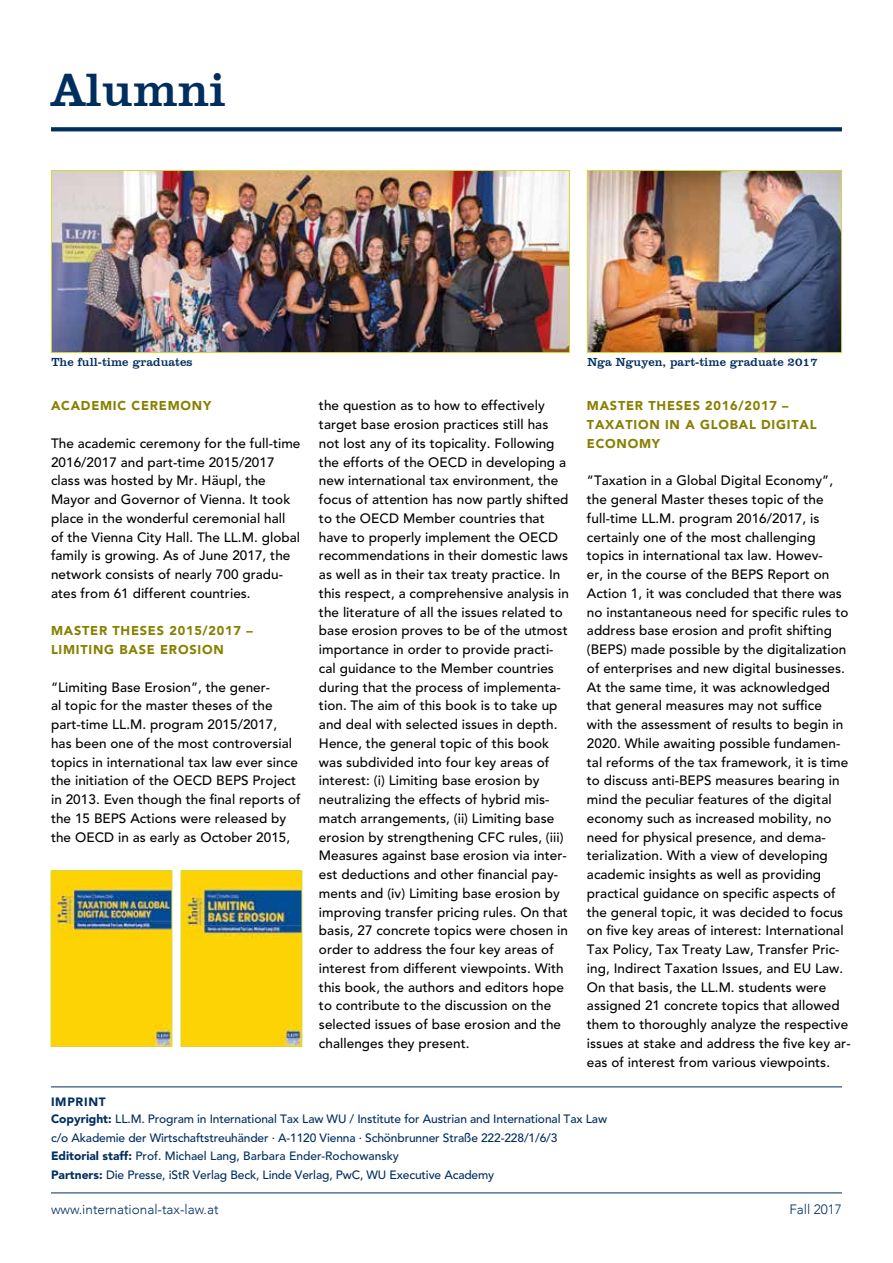
<style>
.page{position:relative;width:893px;height:1263px;background:#fff}
.page>*{position:absolute;margin:0;border:0;box-sizing:border-box;transform-origin:0 0}
.t1{font:48px "Clarendon BT";color:#002e5f}
.t2{font:500 13.5px/18.8px "Avenir";letter-spacing:.005em;color:#000}
.t3{font:300 13.5px "Avenir";color:#002e5f}
.t4{font:900 12.75px/18.8px "Avenir";letter-spacing:.06em;color:#888000}
.t5{font:500 12px/18.8px "Avenir";letter-spacing:-.01em;color:#002e5f}
.t6{font:12px "Clarendon BT";color:#002e5f}
.s1{font-weight:900}
</style>
<div class="page">
<hr style="left:51px;top:1192px;width:791px;height:1px;background:#002e5f">
<hr style="left:51px;top:1086px;width:791px;height:1px;background:#002e5f">
<svg style="left:51px;top:127px;width:791px;height:4px;background:#0c3766"></svg>
<img style="left:589px;top:172px;width:251px;height:179px">
<div style="left:587px;top:170px;width:255px;height:183px;border:1px solid #d3da3d"></div>
<img style="left:53px;top:172px;width:515px;height:179px">
<div style="left:51px;top:170px;width:519px;height:183px;border:1px solid #d3da3d"></div>
<img style="left:53px;top:872px;width:117px;height:173px">
<div style="left:51px;top:870px;width:121px;height:177px;border:1px solid #d3da3d"></div>
<img style="left:183px;top:872px;width:117px;height:173px">
<div style="left:181px;top:870px;width:121px;height:177px;border:1px solid #d3da3d"></div>
<h1 class="t1" style="left:51px;top:60px;width:177px">Alumni</h1>
<p class="t6" style="left:51px;top:354px;width:143px">The full-time graduates</p>
<p class="t6" style="left:587px;top:354px;width:232px">Nga Nguyen, part-time graduate 2017</p>
<p class="t2" style="left:319px;top:397px;width:251px">the question as to how to effectively target base erosion practices still has not lost any of its topicality. Following the efforts of the OECD in developing a new international tax environment, the focus of attention has now partly shifted to the OECD Member countries that have to properly implement the OECD recommendations in their domestic laws as well as in their tax treaty practice. In this respect, a comprehensive analysis in the literature of all the issues related to base erosion proves to be of the utmost importance in order to provide practi&shy;cal guidance to the Member countries during that the process of implementa&shy;tion. The aim of this book is to take up and deal with selected issues in depth.<br>Hence, the general topic of this book was subdivided into four key areas of interest: (i) Limiting base erosion by neutralizing the effects of hybrid mis&shy;match arrangements, (ii) Limiting base erosion by strengthening CFC rules, (iii)<br>Measures against base erosion via inter&shy;est deductions and other financial pay&shy;ments and (iv) Limiting base erosion by improving transfer pricing rules. On that basis, 27 concrete topics were chosen in order to address the four key areas of interest from different viewpoints. With this book, the authors and editors hope to contribute to the discussion on the selected issues of base erosion and the challenges they present.</p>
<p class="t4" style="left:587px;top:396px;width:231px">MASTER THESES 2016/2017 –<br>TAXATION IN A GLOBAL DIGITAL<br>ECONOMY</p>
<p class="t4" style="left:51px;top:396px;width:162px">ACADEMIC CEREMONY</p>
<p class="t2" style="left:51px;top:434px;width:251px">The academic ceremony for the full-time 2016/2017 and part-time 2015/2017 class was hosted by Mr. Häupl, the Mayor and Governor of Vienna. It took place in the wonderful ceremonial hall of the Vienna City Hall. The LL.M. global family is growing. As of June 2017, the network consists of nearly 700 gradu&shy;ates from 61 different countries.</p>
<p class="t4" style="left:51px;top:621px;width:203px">MASTER THESES 2015/2017 –<br>LIMITING BASE EROSION</p>
<p class="t2" style="left:51px;top:678px;width:251px">“Limiting Base Erosion”, the gener-<br>al topic for the master theses of the part-time LL.M. program 2015/2017, has been one of the most controversial topics in international tax law ever since the initiation of the OECD BEPS Project in 2013. Even though the final reports of the 15 BEPS Actions were released by the OECD in as early as October 2015,</p>
<p class="t2" style="left:587px;top:472px;width:265px">“Taxation in a Global Digital Economy”, the general Master theses topic of the full-time LL.M. program 2016/2017, is certainly one of the most challenging topics in international tax law. Howev-<br>er, in the course of the BEPS Report on Action 1, it was concluded that there was no instantaneous need for specific rules to address base erosion and profit shifting (BEPS) made possible by the digitalization of enterprises and new digital businesses.<br>At the same time, it was acknowledged that general measures may not suffice with the assessment of results to begin in 2020. While awaiting possible fundamen&shy;tal reforms of the tax framework, it is time to discuss anti-BEPS measures bearing in mind the peculiar features of the digital economy such as increased mobility, no need for physical presence, and dema&shy;terialization. With a view of developing academic insights as well as providing practical guidance on specific aspects of the general topic, it was decided to focus on five key areas of interest: International Tax Policy, Tax Treaty Law, Transfer Pric&shy;ing, Indirect Taxation Issues, and EU Law.<br>On that basis, the LL.M. students were assigned 21 concrete topics that allowed them to thoroughly analyze the respective issues at stake and address the five key ar&shy;eas of interest from various viewpoints.</p>
<p class="t5" style="left:51px;top:1093px;width:558px;line-height:17px"><span class="s1">IMPRINT<br>Copyright:</span> LL.M. Program in International Tax Law WU / Institute for Austrian and International Tax Law</p>
<p class="t5" style="left:51px;top:1128px;width:508px">c/o Akademie der Wirtschaftstreuhänder · A-1120 Vienna · Schönbrunner Straße 222-228/1/6/3<br><span class="s1">Editorial staff:</span> Prof. Michael Lang, Barbara Ender-Rochowansky<br><span class="s1">Partners:</span> Die Presse, iStR Verlag Beck, Linde Verlag, PwC, WU Executive Academy</p>
<p class="t3" style="left:51px;top:1201px;width:169px">www.international-tax-law.at</p>
<p class="t3" style="left:789px;top:1201px;width:54px">Fall 2017</p>
</div>
